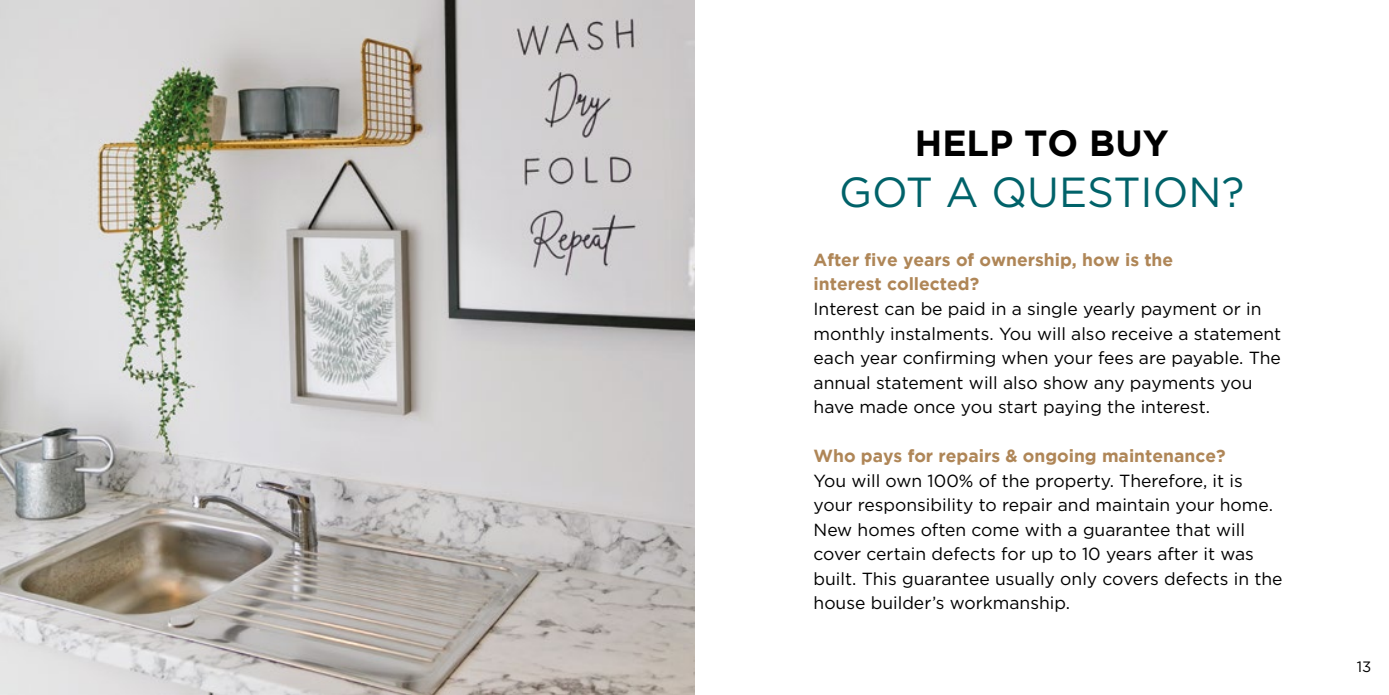
<style>
.page{position:relative;width:1389px;height:695px;background:#fff}
.page>*{position:absolute;margin:0;border:0;box-sizing:border-box;transform-origin:0 0}
.t1{font:42px "Gotham";color:#006269}
.t2{font:700 36.23px "Gotham";color:#000}
.t3{font:17.5px/24.5px "Gotham";color:#000}
.t4{font:700 17.5px/24.5px "Gotham";color:#af8657}
.t5{font:15.05px "Gotham";color:#000}
</style>
<div class="page">
<img style="left:0;top:0;width:694px;height:694px">
<h2 class="t2" style="left:915px;top:122px;width:255px">HELP TO BUY</h2>
<h1 class="t1" style="left:839px;top:165px;width:407px">GOT A QUESTION?</h1>
<p class="t4" style="left:814px;top:247px;width:361px">After five years of ownership, how is the interest collected?</p>
<p class="t3" style="left:814px;top:296px;width:469px">Interest can be paid in a single yearly payment or in monthly instalments. You will also receive a statement each year confirming when your fees are payable. The annual statement will also show any payments you have made once you start paying the interest.</p>
<p class="t4" style="left:814px;top:443px;width:414px">Who pays for repairs &amp; ongoing maintenance?</p>
<p class="t3" style="left:814px;top:467px;width:471px">You will own 100% of the property. Therefore, it is your responsibility to repair and maintain your home.<br>New homes often come with a guarantee that will cover certain defects for up to 10 years after it was built. This guarantee usually only covers defects in the house builder’s workmanship.</p>
<p class="t5" style="left:1357px;top:657px;width:16px">13</p>
</div>
